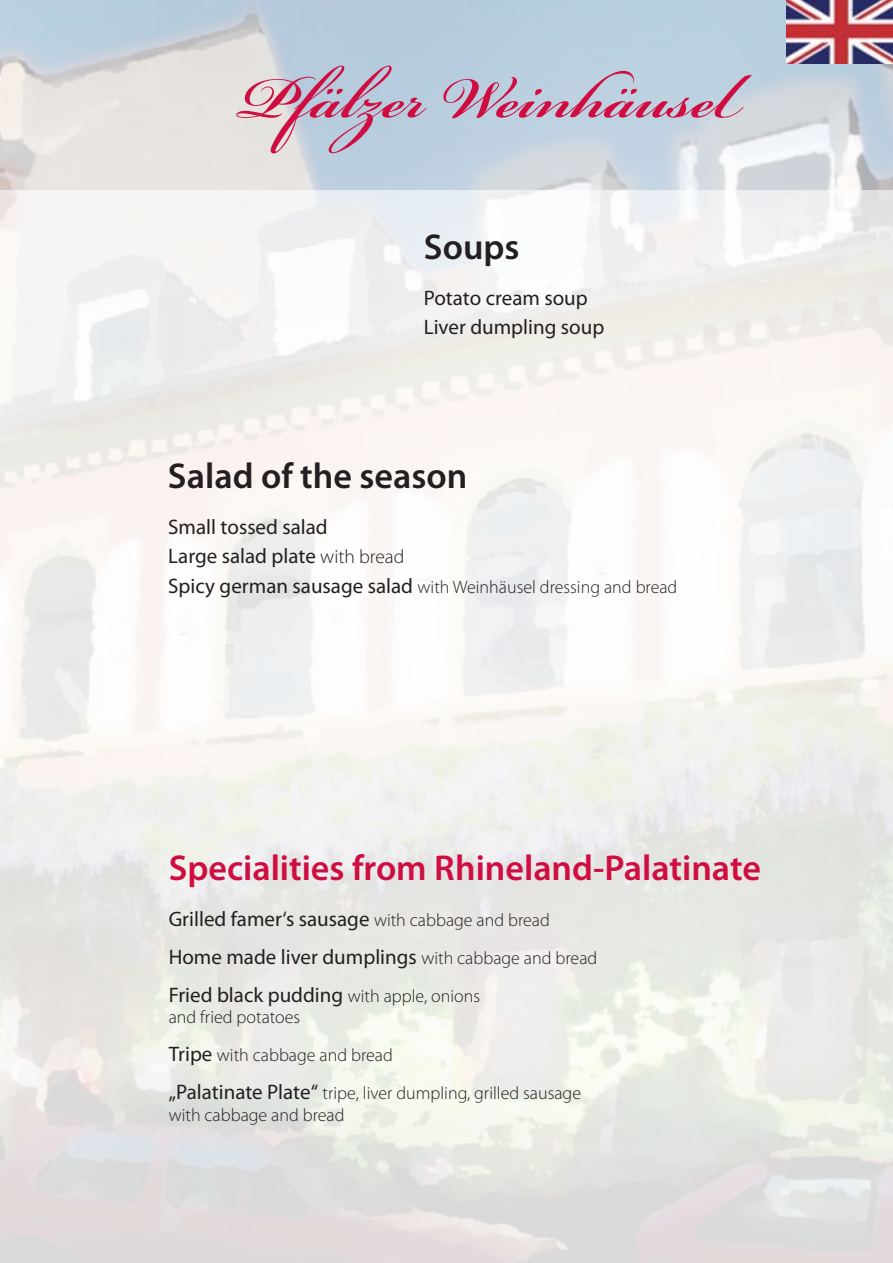
<style>
.page{position:relative;width:893px;height:1263px;background:#fff}
.page>*{position:absolute;margin:0;border:0;box-sizing:border-box;transform-origin:0 0}
.t1{font:600 90px "Bickham Script Pro";color:#cf0d40}
.t2{font:600 36px "Myriad Pro";color:#cf0d40}
.t3{font:600 36px "Myriad Pro";color:#231f20}
.t4{font:21px "Myriad Pro";color:#231f20}
.t5{font:300 18px/21.6px "Myriad Pro";color:#231f20}
.s1{font-weight:300;font-size:19.5px}
.s2{font-weight:400;font-size:21px}
.s3{font-weight:300;font-size:18px}
</style>
<div class="page">
<img style="left:0;top:0;width:893px;height:190px">
<img style="left:787px;top:0;width:106px;height:64px">
<h1 class="t1" style="left:236px;top:33px;width:507px">Pfälzer Weinhäusel</h1>
<p class="t3" style="left:424px;top:224px;width:97px">Soups</p>
<p class="t4" style="left:424px;top:285px;width:166px">Potato cream soup</p>
<p class="t4" style="left:424px;top:314px;width:182px">Liver dumpling soup</p>
<p class="t3" style="left:168px;top:453px;width:301px">Salad of the season</p>
<p class="t4" style="left:168px;top:514px;width:161px">Small tossed salad</p>
<p class="t4" style="left:168px;top:543px;width:238px">Large salad plate <span class="s1">with bread</span></p>
<p class="t5" style="left:168px;top:576px;width:511px"><span class="s2">Spicy german sausage salad</span> with Weinhäusel dressing and bread</p>
<p class="t2" style="left:169px;top:845px;width:594px">Specialities from Rhineland-Palatinate</p>
<p class="t4" style="left:169px;top:906px;width:383px">Grilled famer‘s sausage <span class="s3">with cabbage and bread</span></p>
<p class="t4" style="left:169px;top:944px;width:430px">Home made liver dumplings <span class="s3">with cabbage and bread</span></p>
<p class="t4" style="left:169px;top:982px;width:313px">Fried black pudding <span class="s3">with apple, onions</span></p>
<p class="t5" style="left:169px;top:1006px;width:133px">and fried potatoes</p>
<p class="t5" style="left:169px;top:1044px;width:226px"><span class="s2">Tripe</span> with cabbage and bread</p>
<p class="t5" style="left:169px;top:1082px;width:414px"><span class="s2">„Palatinate Plate“</span> tripe, liver dumpling, grilled sausage with cabbage and bread</p>
</div>
